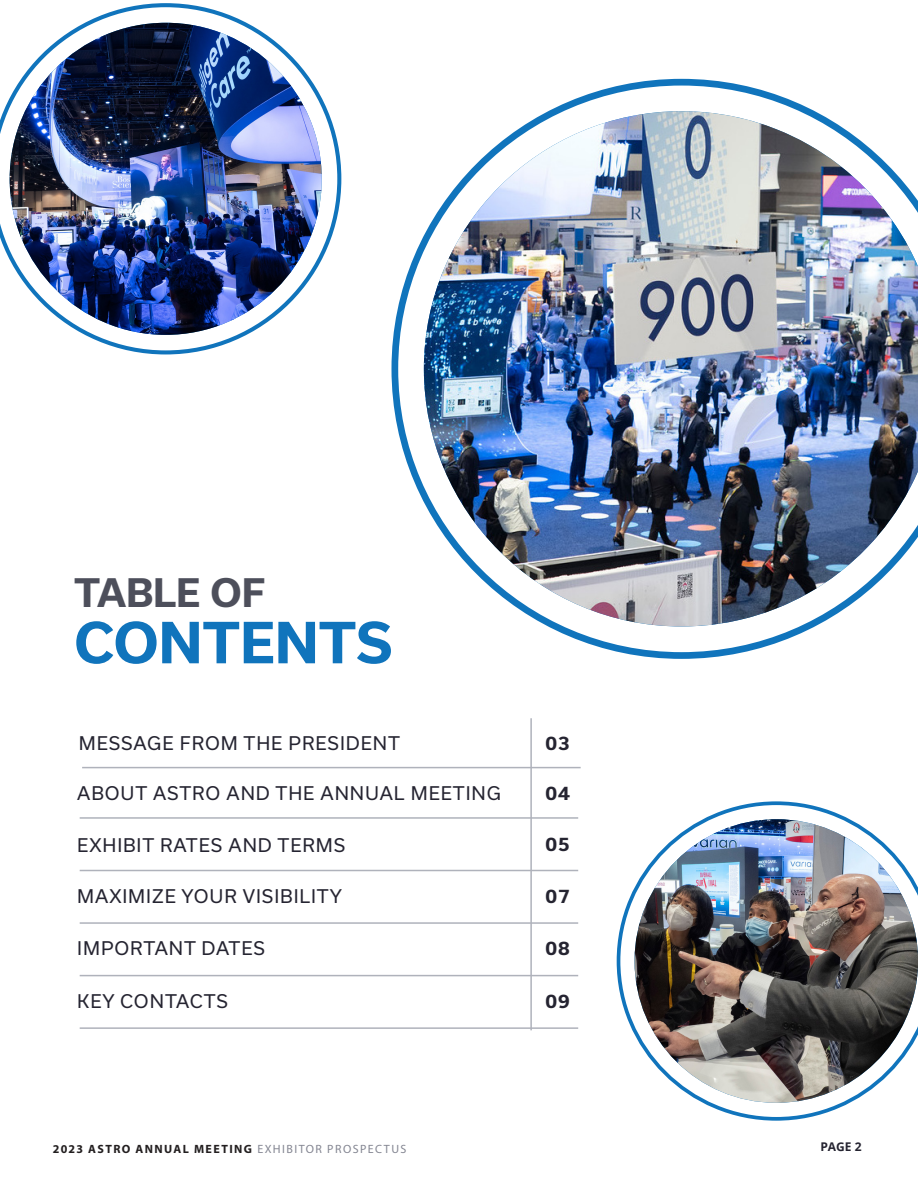
<style>
.page{position:relative;width:918px;height:1188px;background:#fff}
.page>*{position:absolute;margin:0;border:0;box-sizing:border-box;transform-origin:0 0}
.t1{font:700 54px "Usual";color:#1074bc}
.t2{font:700 37.5px "Usual";color:#4d4f5b}
.t3{font:18px "Usual";letter-spacing:.05em;color:#252431}
.t4{font:700 18px "Usual";letter-spacing:.05em;color:#252431}
.t5{font:700 12px "Myriad Pro";letter-spacing:.12em;color:#231f20}
.t6{font:700 12px "Open Sans";color:#252431}
.s1{font-weight:400;color:#848692}
</style>
<div class="page">
<hr style="left:80px;top:817px;width:498px;height:2px;background:#afb2bb">
<hr style="left:80px;top:870px;width:498px;height:1px;background:#afb2bb">
<hr style="left:80px;top:922px;width:498px;height:2px;background:#afb2bb">
<hr style="left:80px;top:975px;width:498px;height:1px;background:#afb2bb">
<hr style="left:530px;top:718px;width:2px;height:312px;background:#afb2bb">
<hr style="left:80px;top:1027px;width:498px;height:2px;background:#afb2bb">
<svg style="left:0;top:3px;width:341px;height:351px"></svg>
<img style="left:10px;top:23px;width:312px;height:312px;border-radius:156px">
<svg style="left:391px;top:79px;width:424px;height:580px"></svg>
<img style="left:424px;top:111px;width:494px;height:516px">
<hr style="left:82px;top:767px;width:499px;height:1px;background:#afb2bb">
<svg style="left:617px;top:801px;width:301px;height:320px"></svg>
<img style="left:634px;top:819px;width:284px;height:284px;border-radius:140px">
<p class="t2" style="left:74px;top:571px;width:192px">TABLE OF</p>
<p class="t1" style="left:74px;top:612px;width:319px">CONTENTS</p>
<p class="t3" style="left:79px;top:733px;width:323px">MESSAGE FROM THE PRESIDENT</p>
<p class="t4" style="left:546px;top:733px;width:26px">03</p>
<p class="t3" style="left:77px;top:783px;width:425px">ABOUT ASTRO AND THE ANNUAL MEETING</p>
<p class="t3" style="left:77px;top:834px;width:270px">EXHIBIT RATES AND TERMS</p>
<p class="t3" style="left:77px;top:886px;width:266px">MAXIMIZE YOUR VISIBILITY</p>
<p class="t3" style="left:77px;top:938px;width:189px">IMPORTANT DATES</p>
<p class="t4" style="left:546px;top:783px;width:26px">04</p>
<p class="t4" style="left:546px;top:834px;width:26px">05</p>
<p class="t4" style="left:546px;top:886px;width:26px">07</p>
<p class="t4" style="left:546px;top:938px;width:26px">08</p>
<p class="t3" style="left:77px;top:991px;width:152px">KEY CONTACTS</p>
<p class="t4" style="left:546px;top:991px;width:26px">09</p>
<p class="t5" style="left:53px;top:1141px;width:355px">2023 ASTRO ANNUAL MEETING <span class="s1">EXHIBITOR PROSPECTUS</span></p>
<p class="t6" style="left:820px;top:1138px;width:43px">PAGE 2</p>
</div>
